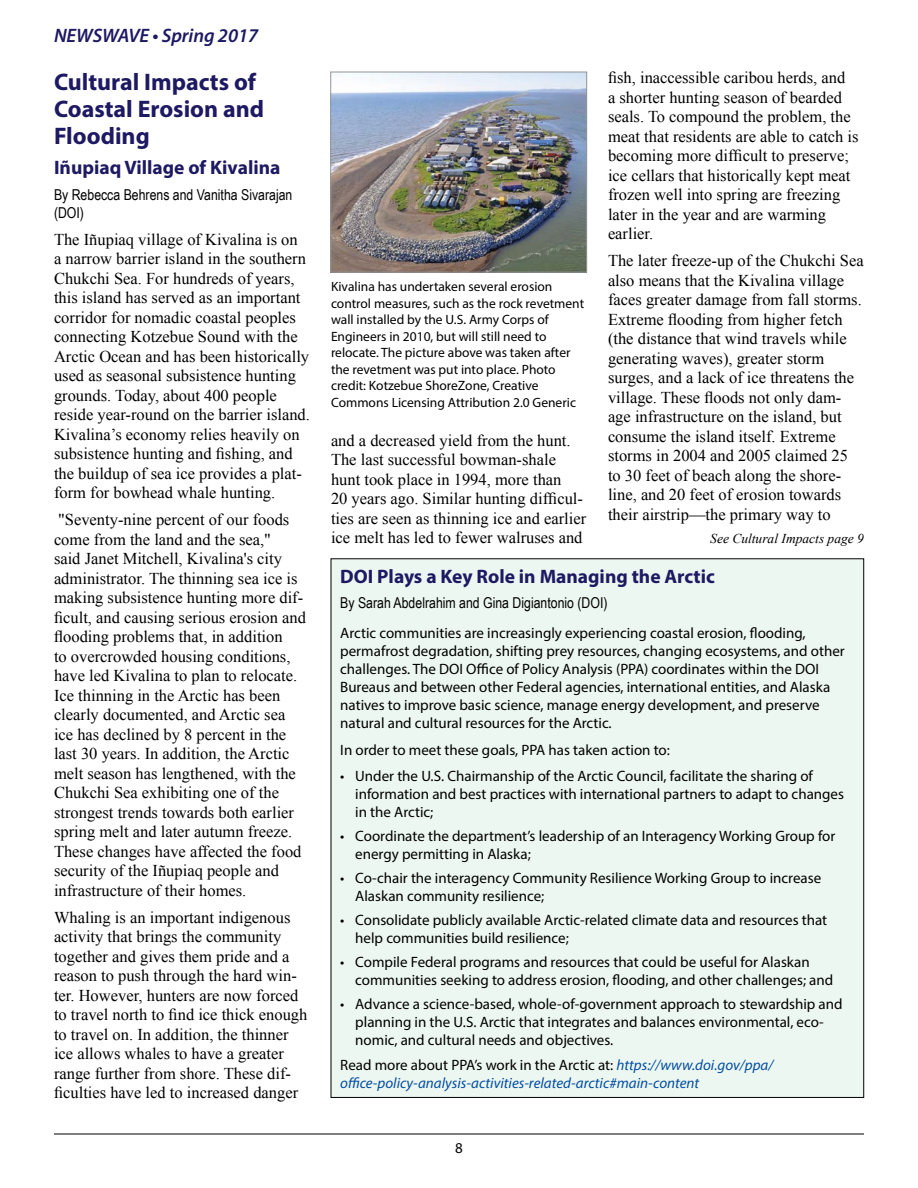
<style>
.page{position:relative;width:918px;height:1188px;background:#fff}
.page>*{position:absolute;margin:0;border:0;box-sizing:border-box;transform-origin:0 0}
.Heading_1{font:700 24px/27px "Myriad Pro";color:#1d1962}
.Sidebar_Title{font:700 19.5px "Myriad Pro";color:#1d1962}
.Heading_2{font:700 19.5px "Myriad Pro";color:#1d1962}
.t1{font:italic 600 19.5px "Myriad Pro";letter-spacing:-.005em;color:#1d1962}
.Body_Text{font:16.5px/19.5px "Times New Roman";color:#000}
.SidebarText{font:15px/18px "Myriad Pro";color:#000}
.SidebarText-2{font:italic 15px/18px "Myriad Pro";color:#034ea2}
.Authors{font:15px/18px "Arial Narrow";color:#000}
.FigureCaption{font:13.5px/16.5px "Myriad Pro";color:#000}
.ContinuedFromPage{font:italic 13.5px "Times New Roman";color:#000}
.s1{font-style:normal;color:#000}
</style>
<div class="page">
<hr style="left:54px;top:1134px;width:810px;height:1px;background:#000">
<img style="left:332px;top:74px;width:253px;height:197px">
<div style="left:330px;top:72px;width:257px;height:201px;border:1px solid #939598"></div>
<div style="left:331px;top:559px;width:533px;height:538px;background:#edf7f1"></div>
<p class="t1" style="left:54px;top:23px;width:206px">NEWSWAVE • Spring 2017</p>
<p class="Heading_1" style="left:54px;top:68px;width:212px">Cultural Impacts of<br>Coastal Erosion and<br>Flooding</p>
<p class="Heading_2" style="left:54px;top:155px;width:228px">Iñupiaq Village of Kivalina</p>
<p class="Authors" style="left:54px;top:185px;width:240px">By Rebecca Behrens and Vanitha Sivarajan (DOI)</p>
<p class="Body_Text" style="left:54px;top:229px;width:258px">The Iñupiaq village of Kivalina is on<br>a narrow barrier island in the southern Chukchi Sea. For hundreds of years, this island has served as an important corridor for nomadic coastal peoples connecting Kotzebue Sound with the Arctic Ocean and has been historically used as seasonal subsistence hunting grounds. Today, about 400 people reside year-round on the barrier island.<br>Kivalina’s economy relies heavily on subsistence hunting and fishing, and the buildup of sea ice provides a plat&shy;form for bowhead whale hunting.</p>
<p class="Body_Text" style="left:54px;top:509px;width:254px">"Seventy-nine percent of our foods come from the land and the sea,"<br>said Janet Mitchell, Kivalina's city administrator. The thinning sea ice is making subsistence hunting more dif&shy;ficult, and causing serious erosion and flooding problems that, in addition<br>to overcrowded housing conditions, have led Kivalina to plan to relocate.<br>Ice thinning in the Arctic has been clearly documented, and Arctic sea ice has declined by 8 percent in the last 30 years. In addition, the Arctic melt season has lengthened, with the Chukchi Sea exhibiting one of the strongest trends towards both earlier spring melt and later autumn freeze.<br>These changes have affected the food security of the Iñupiaq people and infrastructure of their homes.</p>
<p class="Body_Text" style="left:54px;top:907px;width:255px">Whaling is an important indigenous activity that brings the community together and gives them pride and a reason to push through the hard win&shy;ter. However, hunters are now forced to travel north to find ice thick enough to travel on. In addition, the thinner ice allows whales to have a greater range further from shore. These dif&shy;ficulties have led to increased danger</p>
<p class="FigureCaption" style="left:331px;top:278px;width:255px">Kivalina has undertaken several erosion control measures, such as the rock revetment wall installed by the U.S. Army Corps of Engineers in 2010, but will still need to relocate. The picture above was taken after the revetment was put into place. Photo credit: Kotzebue ShoreZone, Creative Commons Licensing Attribution 2.0 Generic</p>
<p class="Body_Text" style="left:331px;top:430px;width:257px">and a decreased yield from the hunt.<br>The last successful bowman-shale hunt took place in 1994, more than<br>20 years ago. Similar hunting difficul&shy;ties are seen as thinning ice and earlier ice melt has led to fewer walruses and</p>
<p class="Body_Text" style="left:608px;top:68px;width:252px">fish, inaccessible caribou herds, and<br>a shorter hunting season of bearded seals. To compound the problem, the meat that residents are able to catch is becoming more difficult to preserve; ice cellars that historically kept meat frozen well into spring are freezing later in the year and are warming earlier.</p>
<p class="Body_Text" style="left:608px;top:251px;width:257px">The later freeze-up of the Chukchi Sea also means that the Kivalina village faces greater damage from fall storms.<br>Extreme flooding from higher fetch (the distance that wind travels while generating waves), greater storm surges, and a lack of ice threatens the village. These floods not only dam&shy;age infrastructure on the island, but consume the island itself. Extreme storms in 2004 and 2005 claimed 25 to 30 feet of beach along the shore&shy;line, and 20 feet of erosion towards their airstrip—the primary way to</p>
<p class="ContinuedFromPage" style="left:710px;top:529px;width:155px">See Cultural Impacts page 9</p>
<p class="Sidebar_Title" style="left:340px;top:563px;width:376px">DOI Plays a Key Role in Managing the Arctic</p>
<p class="Authors" style="left:340px;top:593px;width:269px">By Sarah Abdelrahim and Gina Digiantonio (DOI)</p>
<p class="SidebarText" style="left:340px;top:624px;width:506px">Arctic communities are increasingly experiencing coastal erosion, flooding, permafrost degradation, shifting prey resources, changing ecosystems, and other challenges. The DOI Office of Policy Analysis (PPA) coordinates within the DOI Bureaus and between other Federal agencies, international entities, and Alaska natives to improve basic science, manage energy development, and preserve natural and cultural resources for the Arctic.</p>
<p class="SidebarText" style="left:340px;top:741px;width:331px">In order to meet these goals, PPA has taken action to:</p>
<p class="SidebarText" style="left:355px;top:766px;width:490px;text-indent:-15px">• Under the U.S. Chairmanship of the Arctic Council, facilitate the sharing of information and best practices with international partners to adapt to changes in the Arctic;</p>
<p class="SidebarText" style="left:355px;top:826px;width:482px;text-indent:-15px">• Coordinate the department’s leadership of an Interagency Working Group for energy permitting in Alaska;</p>
<p class="SidebarText" style="left:355px;top:868px;width:467px;text-indent:-15px">• Co-chair the interagency Community Resilience Working Group to increase<br>Alaskan community resilience;</p>
<p class="SidebarText" style="left:355px;top:910px;width:474px;text-indent:-15px">• Consolidate publicly available Arctic-related climate data and resources that help communities build resilience;</p>
<p class="SidebarText" style="left:355px;top:952px;width:480px;text-indent:-15px">• Compile Federal programs and resources that could be useful for Alaskan communities seeking to address erosion, flooding, and other challenges; and</p>
<p class="SidebarText" style="left:355px;top:994px;width:489px;text-indent:-15px">• Advance a science-based, whole-of-government approach to stewardship and planning in the U.S. Arctic that integrates and balances environmental, eco&shy;nomic, and cultural needs and objectives.</p>
<p class="SidebarText-2" style="left:340px;top:1056px;width:434px"><span class="s1">Read more about PPA’s work in the Arctic at:</span> https://www.doi.gov/ppa/ office-policy-analysis-activities-related-arctic#main-content</p>
<p class="SidebarText" style="left:455px;top:1139px;width:9px">8</p>
</div>
